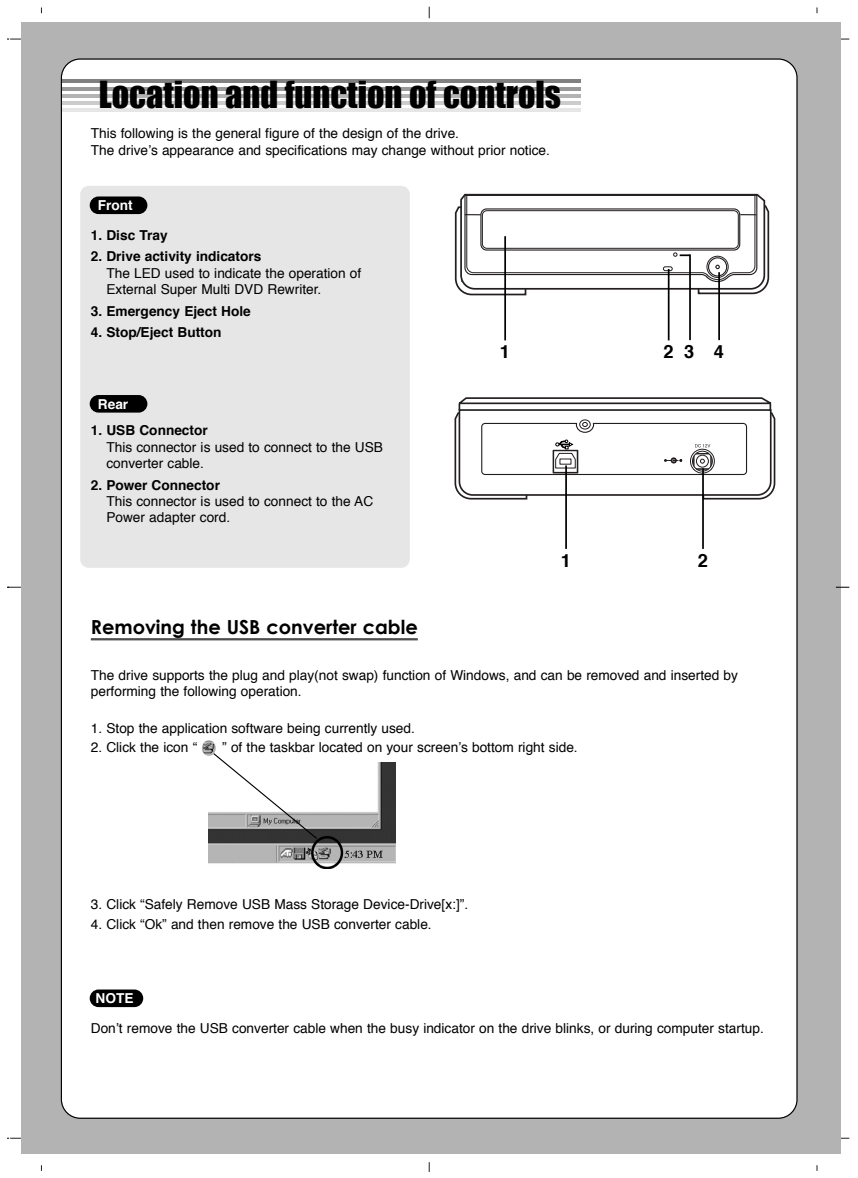
<style>
.page{position:relative;width:858px;height:1178px;background:#fff}
.page>*{position:absolute;margin:0;border:0;box-sizing:border-box;transform-origin:0 0}
.t1{font:34.2px "Impact";color:#000}
.t2{font:700 19.35px "Century Gothic";color:#000}
.t3{font:700 18.3px "Helvetica";color:#000}
.t4{font:13.65px/16.4px "Helvetica";color:#000}
.t5{font:700 13.65px "Helvetica";color:#000}
.t6{font:700 13.65px "Helvetica";color:#fff}
</style>
<div class="page">
<div style="left:21px;top:22px;width:820px;height:1131px;background:#b3b3b3"></div>
<svg style="left:836px;top:587px;width:13px;height:1px"></svg>
<div style="left:61px;top:58px;width:737px;height:1060px;background:#fff"></div>
<div style="left:80px;top:186px;width:330px;height:382px;background:#e6e6e6;border-radius:9px"></div>
<svg style="left:8px;top:39px;width:13px;height:1px"></svg>
<svg style="left:8px;top:1137px;width:13px;height:1px"></svg>
<svg style="left:8px;top:587px;width:13px;height:1px"></svg>
<hr style="left:62px;top:79px;width:519px;height:4px;background:#808080">
<hr style="left:62px;top:94px;width:519px;height:4px;background:#b3b3b3">
<hr style="left:62px;top:87px;width:519px;height:3px;background:#999">
<hr style="left:62px;top:101px;width:519px;height:4px;background:#ccc">
<hr style="left:62px;top:108px;width:519px;height:4px;background:#e6e6e6">
<hr style="left:91px;top:638px;width:327px;height:2px;background:#4d4d4d">
<svg style="left:453px;top:396px;width:324px;height:104px;background:#e3e3e3"></svg>
<hr style="left:504px;top:236px;width:2px;height:104px;background:#000">
<hr style="left:668px;top:269px;width:2px;height:71px;background:#000">
<hr style="left:689px;top:254px;width:2px;height:86px;background:#000">
<svg style="left:453px;top:192px;width:318px;height:104px;background:#dfdfdf"></svg>
<hr style="left:718px;top:272px;width:2px;height:68px;background:#000">
<div style="left:90px;top:196px;width:57px;height:18px;background:#000;border-radius:9px"></div>
<div style="left:90px;top:395px;width:57px;height:17px;background:#000;border-radius:9px"></div>
<hr style="left:565px;top:465px;width:2px;height:84px;background:#000">
<hr style="left:702px;top:468px;width:2px;height:81px;background:#000">
<div style="left:90px;top:989px;width:53px;height:18px;background:#000;border-radius:9px"></div>
<img style="left:209px;top:762px;width:186px;height:106px">
<img style="left:202px;top:740px;width:14px;height:16px;border-radius:50%">
<svg style="left:212px;top:752px;width:106px;height:88px;background:#d1d1d1"></svg>
<h1 class="t1" style="left:99px;top:74px;width:464px">Location and function of controls</h1>
<p class="t4" style="left:91px;top:126px;width:461px">This following is the general figure of the design of the drive.<br>The drive’s appearance and specifications may change without prior notice.</p>
<p class="t6" style="left:98px;top:200px;width:36px">Front</p>
<p class="t5" style="left:91px;top:230px;width:78px">1. Disc Tray</p>
<p class="t5" style="left:91px;top:251px;width:172px">2. Drive activity indicators</p>
<p class="t4" style="left:106px;top:266px;width:257px">The LED used to indicate the operation of<br>External Super Multi DVD Rewriter.</p>
<p class="t5" style="left:91px;top:305px;width:162px">3. Emergency Eject Hole</p>
<p class="t5" style="left:91px;top:326px;width:132px">4. Stop/Eject Button</p>
<p class="t6" style="left:98px;top:398px;width:32px">Rear</p>
<p class="t5" style="left:91px;top:425px;width:118px">1. USB Connector</p>
<p class="t4" style="left:106px;top:440px;width:278px">This connector is used to connect to the USB converter cable.</p>
<p class="t5" style="left:91px;top:479px;width:131px">2. Power Connector</p>
<p class="t4" style="left:106px;top:494px;width:268px">This connector is used to connect to the AC<br>Power adapter cord.</p>
<h3 class="t3" style="left:500px;top:344px;width:12px">1</h3>
<h3 class="t3" style="left:663px;top:344px;width:62px">23 4</h3>
<h3 class="t3" style="left:561px;top:552px;width:12px">1</h3>
<h3 class="t3" style="left:698px;top:552px;width:12px">2</h3>
<h2 class="t2" style="left:91px;top:614px;width:328px">Removing the USB converter cable</h2>
<p class="t4" style="left:91px;top:668px;width:649px">The drive supports the plug and play(not swap) function of Windows, and can be removed and inserted by performing the following operation.</p>
<p class="t4" style="left:91px;top:720px;width:326px">1. Stop the application software being currently used.</p>
<p class="t4" style="left:91px;top:740px;width:108px">2. Click the icon “</p>
<p class="t4" style="left:222px;top:740px;width:357px">” of the taskbar located on your screen’s bottom right side.</p>
<p class="t4" style="left:91px;top:897px;width:379px">3. Click “Safely Remove USB Mass Storage Device-Drive[x:]”.</p>
<p class="t4" style="left:91px;top:917px;width:342px">4. Click “Ok” and then remove the USB converter cable.</p>
<p class="t6" style="left:96px;top:993px;width:39px">NOTE</p>
<p class="t4" style="left:91px;top:1021px;width:674px">Don’t remove the USB converter cable when the busy indicator on the drive blinks, or during computer startup.</p>
</div>
